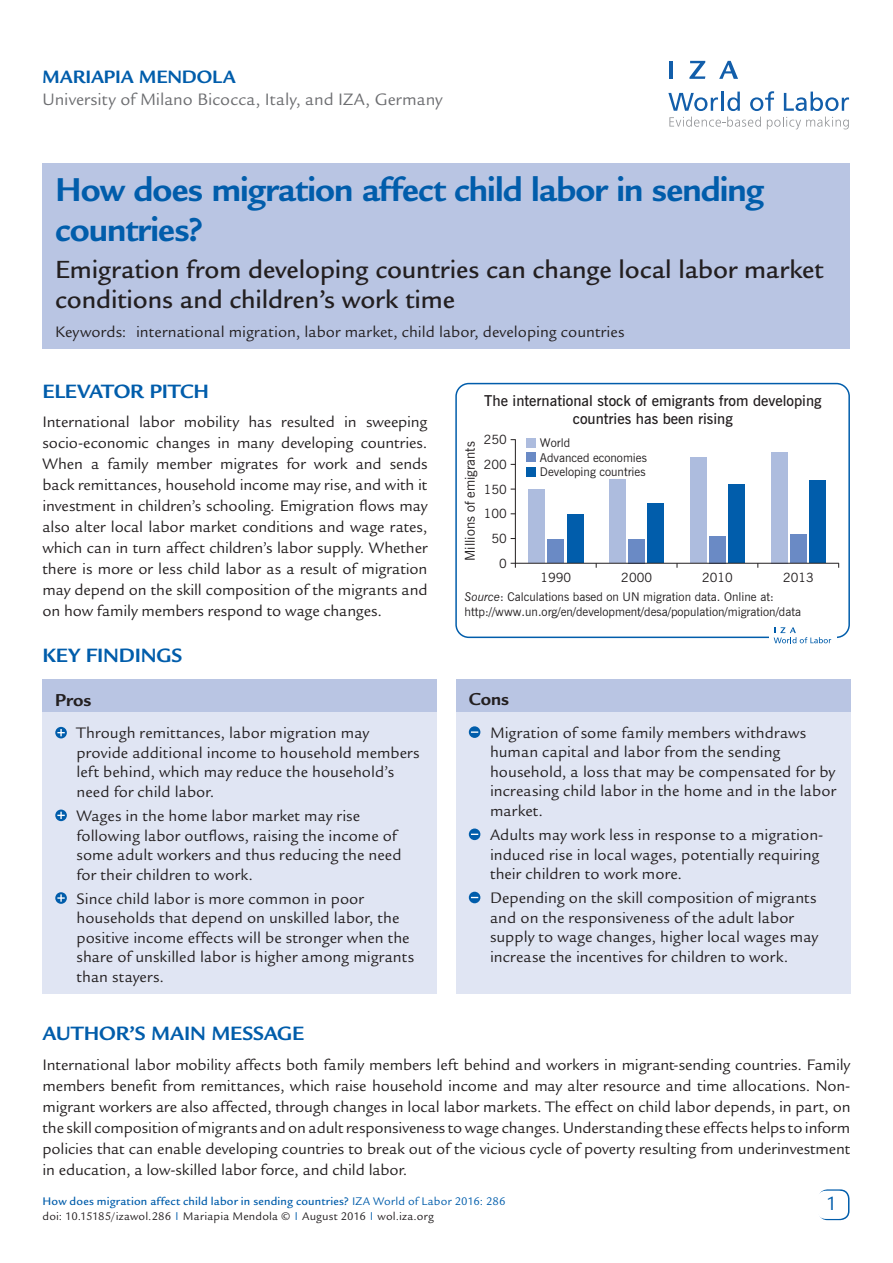
<style>
.page{position:relative;width:893px;height:1263px;background:#fff}
.page>*{position:absolute;margin:0;border:0;box-sizing:border-box;transform-origin:0 0}
.t1{font:700 36px/40.5px "Legacy Sans Std";letter-spacing:-.02em;color:#015dab}
.t2{font:500 27px/30px "Legacy Sans Std";letter-spacing:-.005em;color:#231f20}
.t3{font:700 21px "Legacy Sans Std";letter-spacing:-.01em;color:#015dab}
.t4{font:21px "Legacy Sans Std";color:#015dab}
.t5{font:700 19.5px "Legacy Sans Std";letter-spacing:-.005em;color:#015dab}
.t6{font:700 18.75px "Legacy Sans Std";color:#231f20}
.t7{font:18px "Legacy Sans Std";color:#6c6d70}
.t8{font:16.5px/19.5px "Legacy Sans Std";color:#231f20}
.t9{font:600 15px/18px "News Gothic BT";color:#231f20;text-align:center}
.t10{font:13.5px "News Gothic BT";color:#231f20}
.t11{font:12.75px/24.9px "News Gothic BT";color:#231f20;text-align:right}
.t12{font:12px/14.4px "News Gothic BT";color:#231f20}
.t13{font:12px/15px "Legacy Sans Std";letter-spacing:.015em;color:#231f20}
.s1{font-style:italic}
.s2{font-weight:500;color:#015dab}
.s3{color:#015dab}
</style>
<div class="page">
<div style="left:818px;top:1189px;width:31px;height:31px;border:2px solid #015dab;border-radius:9px"></div>
<div style="left:817px;top:1191px;width:30px;height:28px;background:#fff;border-radius:9px"></div>
<svg style="left:668px;top:93px;width:50px;height:18px"></svg>
<hr style="left:721px;top:92px;width:3px;height:19px;background:#125eaa">
<svg style="left:727px;top:92px;width:13px;height:19px"></svg>
<svg style="left:750px;top:91px;width:24px;height:20px"></svg>
<svg style="left:784px;top:92px;width:65px;height:19px"></svg>
<svg style="left:669px;top:117px;width:92px;height:10px"></svg>
<svg style="left:767px;top:117px;width:82px;height:12px"></svg>
<hr style="left:669px;top:61px;width:4px;height:18px;background:#125eaa">
<svg style="left:689px;top:61px;width:16px;height:18px"></svg>
<svg style="left:719px;top:61px;width:19px;height:18px"></svg>
<div style="left:456px;top:681px;width:394px;height:313px;background:#e0e5f3"></div>
<div style="left:43px;top:681px;width:394px;height:313px;background:#e0e5f3"></div>
<div style="left:43px;top:679px;width:394px;height:32px;background:#b9c5e3"></div>
<div style="left:456px;top:679px;width:394px;height:32px;background:#b9c5e3"></div>
<svg style="left:55px;top:727px;width:12px;height:11px"></svg>
<svg style="left:57px;top:729px;width:8px;height:7px"></svg>
<svg style="left:55px;top:809px;width:12px;height:12px"></svg>
<svg style="left:57px;top:812px;width:8px;height:7px"></svg>
<svg style="left:55px;top:892px;width:12px;height:12px"></svg>
<svg style="left:57px;top:894px;width:8px;height:8px"></svg>
<div style="left:469px;top:726px;width:11px;height:12px;background:#015dab;border-radius:50%"></div>
<svg style="left:471px;top:731px;width:7px;height:2px"></svg>
<svg style="left:469px;top:828px;width:11px;height:12px"></svg>
<svg style="left:469px;top:892px;width:11px;height:11px"></svg>
<div style="left:43px;top:163px;width:807px;height:186px;background:#b9c5e3"></div>
<div style="left:528px;top:490px;width:17px;height:73px;background:#adbcde"></div>
<div style="left:548px;top:539px;width:16px;height:24px;background:#6a8ac5"></div>
<div style="left:567px;top:514px;width:16px;height:49px;background:#015dab"></div>
<div style="left:455px;top:383px;width:395px;height:255px;border:2px solid #015dab;border-radius:13px"></div>
<hr style="left:515px;top:440px;width:1px;height:123px;background:#231f20">
<div style="left:526px;top:438px;width:9px;height:9px;background:#adbcde"></div>
<div style="left:526px;top:453px;width:9px;height:9px;background:#6a8ac5"></div>
<div style="left:526px;top:467px;width:9px;height:9px;background:#015dab"></div>
<div style="left:771px;top:452px;width:16px;height:111px;background:#adbcde"></div>
<div style="left:790px;top:534px;width:16px;height:29px;background:#6a8ac5"></div>
<div style="left:809px;top:480px;width:17px;height:83px;background:#015dab"></div>
<div style="left:690px;top:457px;width:16px;height:106px;background:#adbcde"></div>
<div style="left:709px;top:536px;width:17px;height:27px;background:#6a8ac5"></div>
<div style="left:729px;top:484px;width:16px;height:79px;background:#015dab"></div>
<div style="left:609px;top:480px;width:17px;height:83px;background:#adbcde"></div>
<div style="left:629px;top:539px;width:16px;height:24px;background:#6a8ac5"></div>
<div style="left:648px;top:503px;width:16px;height:60px;background:#015dab"></div>
<svg style="left:511px;top:563px;width:5px;height:5px"></svg>
<hr style="left:515px;top:563px;width:324px;height:1px;background:#231f20">
<div style="left:769px;top:622px;width:67px;height:27px;background:#fff"></div>
<svg style="left:774px;top:627px;width:57px;height:16px"></svg>
<p class="t5" style="left:43px;top:66px;width:195px">Mariapia Mendola</p>
<p class="t7" style="left:43px;top:89px;width:401px">University of Milano Bicocca, Italy, and IZA, Germany</p>
<h1 class="t1" style="left:55px;top:169px;width:710px">How does migration affect child labor in sending countries?</h1>
<h2 class="t2" style="left:55px;top:255px;width:770px">Emigration from developing countries can change local labor market conditions and children’s work time</h2>
<p class="t8" style="left:55px;top:322px;width:571px">Keywords: international migration, labor market, child labor, developing countries</p>
<p class="t3" style="left:43px;top:379px;width:168px">ELEVATOR PI TCH</p>
<p class="t8" style="left:43px;top:412px;width:387px;line-height:21px;text-align:justify">International labor mobility has resulted in sweeping socio-economic changes in many developing countries.<br>When a family member migrates for work and sends back remittances, household income may rise, and with it investment in children’s schooling. Emigration flows may also alter local labor market conditions and wage rates, which can in turn affect children’s labor supply. Whether there is more or less child labor as a result of migration may depend on the skill composition of the migrants and on how family members respond to wage changes.</p>
<p class="t3" style="left:43px;top:643px;width:67px">KEY FINDIN</p>
<p class="t3" style="left:156px;top:643px;width:27px">GS</p>
<p class="t6" style="left:55px;top:689px;width:38px">Pros</p>
<p class="t8" style="left:77px;top:724px;width:345px">Through remittances, labor migration may provide additional income to household members left behind, which may reduce the household’s need for child labor.</p>
<p class="t8" style="left:77px;top:806px;width:326px">Wages in the home labor market may rise following labor outflows, raising the income of some adult workers and thus reducing the need for their children to work.</p>
<p class="t8" style="left:77px;top:889px;width:339px">Since child labor is more common in poor households that depend on unskilled labor, the positive income effects will be stronger when the share of unskilled labor is higher among migrants than stayers.</p>
<p class="t9" style="left:484px;top:391px;width:339px">The international stock of emigrants from developing countries has been rising</p>
<p class="t11" style="left:484px;top:427px;width:25px">250<br>200<br>150<br>100<br>50<br>0</p>
<p class="t10" style="left:462px;top:561px;width:121px;rotate:-90deg">Millions of emigrants</p>
<p class="t12" style="left:540px;top:436px;width:108px">World<br>Advanced economies<br>Developing countries</p>
<p class="t11" style="left:540px;top:565px;width:32px">1990</p>
<p class="t11" style="left:621px;top:565px;width:32px">2000</p>
<p class="t11" style="left:702px;top:565px;width:32px">2010</p>
<p class="t11" style="left:783px;top:565px;width:32px">2013</p>
<p class="t12" style="left:465px;top:590px;width:338px;line-height:15px"><span class="s1">Source</span>: Calculations based on UN migration data. Online at: http://www.un.org/en/development/desa/population/migration/data</p>
<p class="t6" style="left:469px;top:688px;width:42px">Cons</p>
<p class="t8" style="left:490px;top:723px;width:348px">Migration of some family members withdraws human capital and labor from the sending household, a loss that may be compensated for by increasing child labor in the home and in the labor market.</p>
<p class="t8" style="left:490px;top:825px;width:335px">Adults may work less in response to a migration&shy;induced rise in local wages, potentially requiring their children to work more.</p>
<p class="t8" style="left:490px;top:888px;width:329px">Depending on the skill composition of migrants and on the responsiveness of the adult labor supply to wage changes, higher local wages may increase the incentives for children to work.</p>
<p class="t3" style="left:43px;top:1021px;width:141px">AUTHOR’S MAIN</p>
<p class="t3" style="left:212px;top:1021px;width:92px">MESSAGE</p>
<p class="t8" style="left:43px;top:1054px;width:809px;line-height:21px;text-align:justify">International labor mobility affects both family members left behind and workers in migrant-sending countries. Family members benefit from remittances, which raise household income and may alter resource and time allocations. Non&shy;migrant workers are also affected, through changes in local labor markets. The effect on child labor depends, in part, on the skill composition of migrants and on adult responsiveness to wage changes. Understanding these effects helps to inform policies that can enable developing countries to break out of the vicious cycle of poverty resulting from underinvestment in education, a low-skilled labor force, and child labor.</p>
<p class="t13" style="left:43px;top:1193px;width:465px"><span class="s2">How does migration affect child labor in sending countries?</span> <span class="s3">IZA World of Labor 2016: 286 </span>doi: 10.15185/izawol.286 <sup>|</sup> Mariapia Mendola © <sup>|</sup> August 2016 <sup>|</sup> wol.iza.org</p>
<p class="t4" style="left:828px;top:1192px;width:13px">1</p>
</div>
